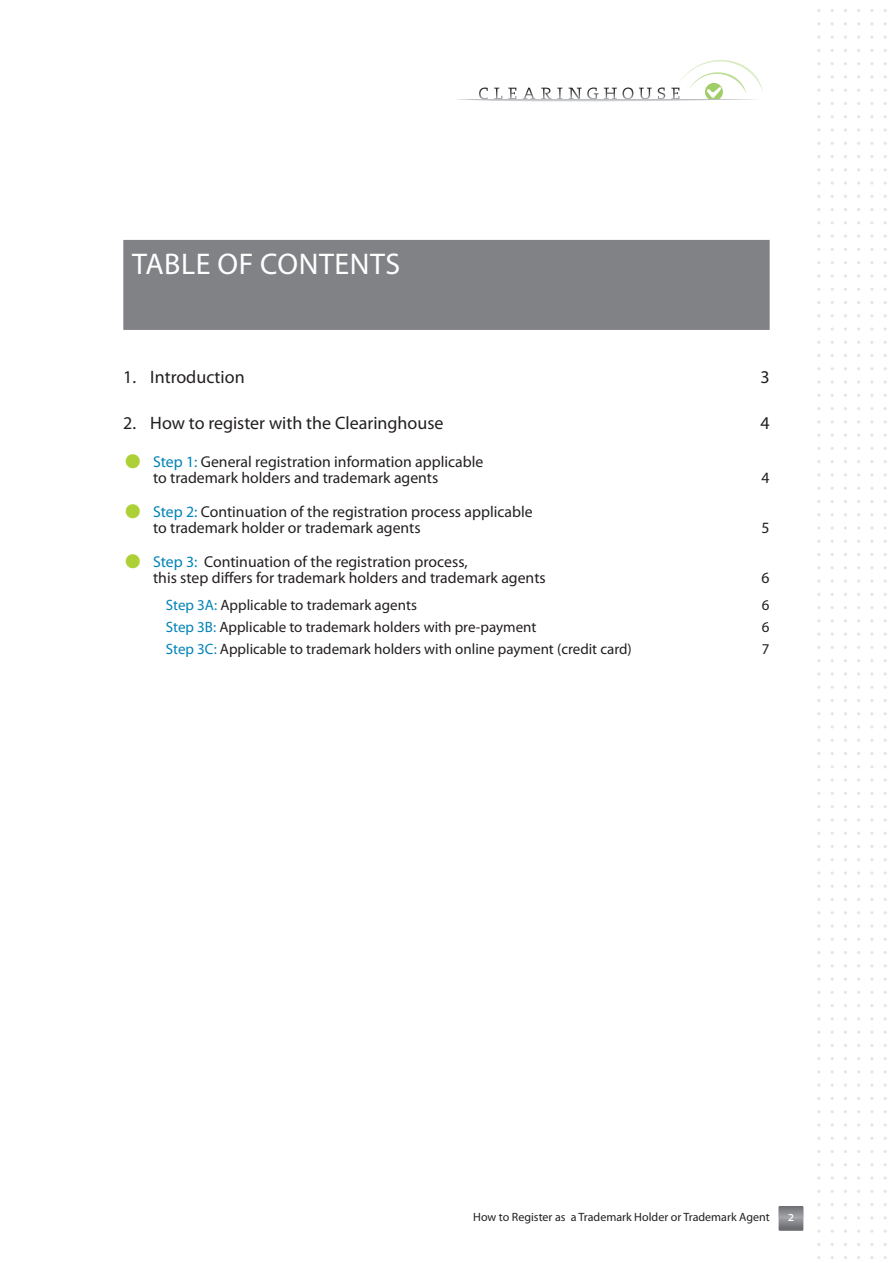
<style>
.page{position:relative;width:893px;height:1263px;background:#fff}
.page>*{position:absolute;margin:0;border:0;box-sizing:border-box;transform-origin:0 0}
.t1{font:30px "Myriad Pro";letter-spacing:.02em;color:#fff}
.t2{font:18px "Myriad Pro";color:#231f20}
.t3{font:15.75px/16.5px "Myriad Pro";color:#231f20}
.t4{font:15px "Myriad Pro";color:#231f20}
.t5{font:13.5px "The Sans";color:#fff}
.t6{font:12px "Myriad Pro";color:#231f20}
.s1{font-family:"Button Bonus Rounded Negative";font-size:19.5px;color:#add037}
.s2{color:#0083b6}
</style>
<div class="page">
<svg style="left:457px;top:60px;width:306px;height:42px"></svg>
<svg style="left:779px;top:1206px;width:24px;height:25px"></svg>
<div style="left:123px;top:240px;width:647px;height:90px;background:#808285"></div>
<h1 class="t1" style="left:132px;top:245px;width:270px">Table of contents</h1>
<p class="t2" style="left:123px;top:365px;width:123px">1. Introduction</p>
<p class="t2" style="left:760px;top:365px;width:11px">3</p>
<p class="t2" style="left:123px;top:412px;width:322px">2. How to register with the Clearinghouse</p>
<p class="t2" style="left:760px;top:412px;width:11px">4</p>
<p class="t3" style="left:153px;top:453px;width:332px;text-indent:-30px"><span class="s1">5</span> <span class="s2">Step 1:</span> General registration information applicable to trademark holders and trademark agents</p>
<p class="t3" style="left:762px;top:469px;width:10px">4</p>
<p class="t3" style="left:153px;top:503px;width:381px;text-indent:-30px"><span class="s1">5</span> <span class="s2">Step 2:</span> Continuation of the registration process applicable to trademark holder or trademark agents</p>
<p class="t3" style="left:153px;top:553px;width:394px;text-indent:-30px"><span class="s1">5</span> <span class="s2">Step 3:</span> Continuation of the registration process,<br>this step differs for trademark holders and trademark agents</p>
<p class="t3" style="left:762px;top:519px;width:10px">5</p>
<p class="t3" style="left:762px;top:569px;width:10px">6</p>
<p class="t4" style="left:166px;top:595px;width:253px"><span class="s2">Step 3A:</span> Applicable to trademark agents</p>
<p class="t4" style="left:762px;top:595px;width:9px">6</p>
<p class="t4" style="left:166px;top:618px;width:372px"><span class="s2">Step 3B:</span> Applicable to trademark holders with pre-payment</p>
<p class="t4" style="left:762px;top:618px;width:9px">6</p>
<p class="t4" style="left:166px;top:640px;width:468px"><span class="s2">Step 3C:</span> Applicable to trademark holders with online payment (credit card)</p>
<p class="t4" style="left:762px;top:640px;width:9px">7</p>
<p class="t6" style="left:473px;top:1209px;width:298px">How to Register as a Trademark Holder or Trademark Agent</p>
<p class="t5" style="left:788px;top:1205px;width:8px">2</p>
</div>
